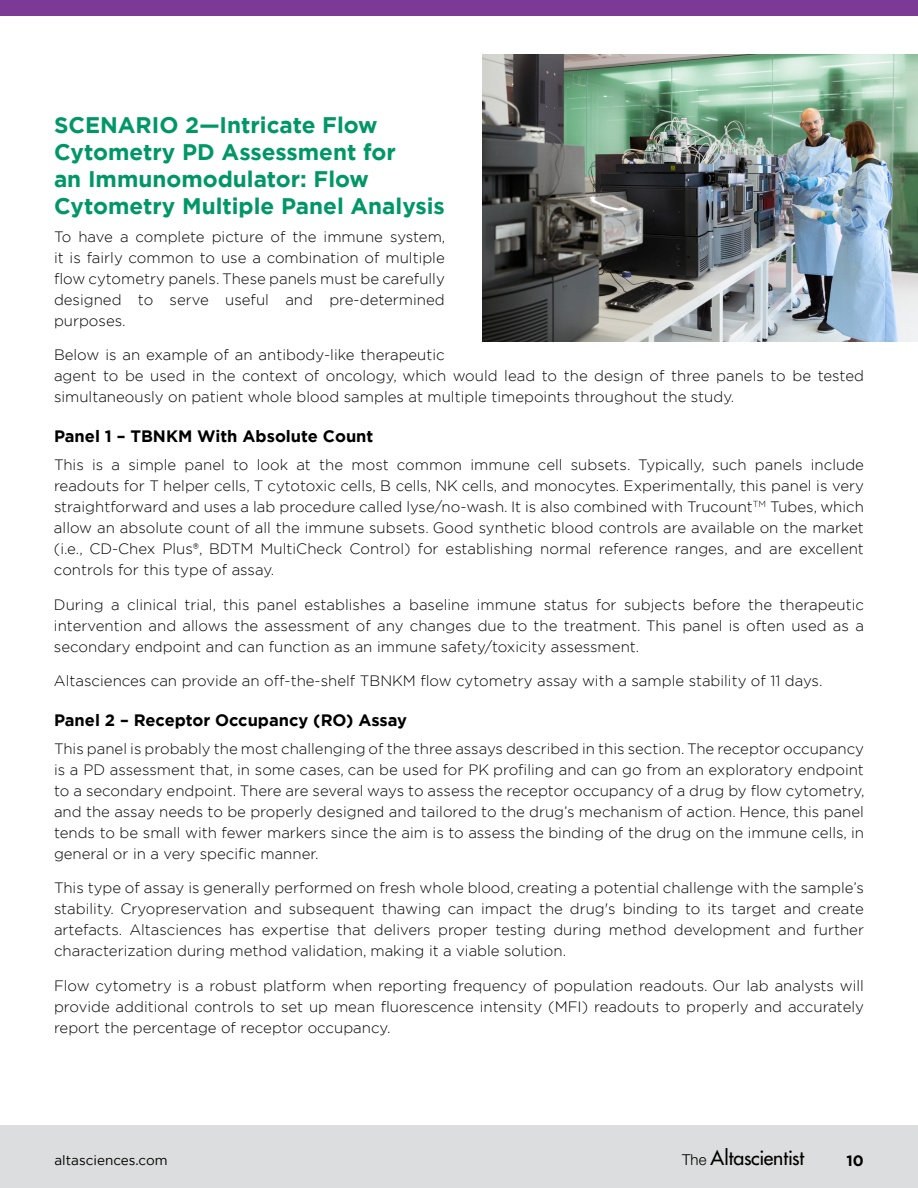
<style>
.page{position:relative;width:918px;height:1188px;background:#fff}
.page>*{position:absolute;margin:0;border:0;box-sizing:border-box;transform-origin:0 0}
.t1{font:700 22.5px/27px "Gotham";color:#009767}
.t2{font:500 19.5px "Futura Std";letter-spacing:-.01em;color:#000}
.t3{font:700 16.5px "Gotham";color:#000}
.t4{font:300 15px/21px "Gotham";color:#000;text-align:justify}
.t5{font:700 15px "Gotham";color:#000}
.t6{font:13.5px "Gotham";color:#000}
.s1{font-family:"Helvetica Neue LT Std";font-weight:300;font-size:15px}
</style>
<div class="page">
<div style="left:0;top:1125px;width:918px;height:63px;background:#dcddde"></div>
<div style="left:0;top:0;width:918px;height:15px;background:#7c3996"></div>
<img style="left:483px;top:54px;width:435px;height:288px">
<h1 class="t1" style="left:54px;top:111px;width:392px">SCENARIO 2—Intricate Flow<br>Cytometry PD Assessment for<br>an Immunomodulator: Flow<br>Cytometry Multiple Panel Analysis</h1>
<p class="t4" style="left:54px;top:226px;width:393px">To have a complete picture of the immune system, it is fairly common to use a combination of multiple flow cytometry panels. These panels must be carefully designed to serve useful and pre-determined purposes.</p>
<p class="t4" style="left:54px;top:344px;width:811px;text-align:left">Below is an example of an antibody-like therapeutic<br>agent to be used in the context of oncology, which would lead to the design of three panels to be tested simultaneously on patient whole blood samples at multiple timepoints throughout the study.</p>
<p class="t3" style="left:54px;top:426px;width:321px">Panel 1 – TBNKM With Absolute Count</p>
<p class="t4" style="left:54px;top:454px;width:812px">This is a simple panel to look at the most common immune cell subsets. Typically, such panels include readouts for T helper cells, T cytotoxic cells, B cells, NK cells, and monocytes. Experimentally, this panel is very straightforward and uses a lab procedure called lyse/no-wash. It is also combined with Trucount<sup>TM</sup> Tubes, which allow an absolute count of all the immune subsets. Good synthetic blood controls are available on the market (i.e., CD-Chex Plus®, BDTM MultiCheck Control) for establishing normal reference ranges, and are excellent controls for this type of assay.</p>
<p class="t4" style="left:54px;top:593px;width:812px">During a clinical trial, this panel establishes a baseline immune status for subjects before the therapeutic intervention and allows the assessment of any changes due to the treatment. This panel is often used as a secondary endpoint and can function as an immune safety/toxicity assessment.</p>
<p class="t4" style="left:54px;top:670px;width:770px">Altasciences can provide an off-the-shelf TBNKM flow cytometry assay with a sample stability of 11 days.</p>
<p class="t3" style="left:54px;top:709px;width:355px">Panel 2 – Receptor Occupancy (RO) Assay</p>
<p class="t4" style="left:54px;top:738px;width:812px">This panel is probably the most challenging of the three assays described in this section. The receptor occupancy is a PD assessment that, in some cases, can be used for PK profiling and can go from an exploratory endpoint to a secondary endpoint. There are several ways to assess the receptor occupancy of a drug by flow cytometry, and the assay needs to be properly designed and tailored to the drug’s mechanism of action. Hence, this panel tends to be small with fewer markers since the aim is to assess the binding of the drug on the immune cells, in general or in a very specific manner.</p>
<p class="t4" style="left:54px;top:877px;width:812px">This type of assay is generally performed on fresh whole blood, creating a potential challenge with the sample’s stability. Cryopreservation and subsequent thawing can impact the drug's binding to its target and create artefacts. Altasciences has expertise that delivers proper testing during method development and further characterization during method validation, making it a viable solution.</p>
<p class="t4" style="left:54px;top:975px;width:812px">Flow cytometry is a robust platform when reporting frequency of population readouts. Our lab analysts will provide additional controls to set up mean fluorescence intensity (MFI) readouts to properly and accurately report the percentage of receptor occupancy.</p>
<p class="t6" style="left:54px;top:1152px;width:115px">altasciences.com</p>
<h2 class="t2" style="left:682px;top:1146px;width:123px"><span class="s1">The</span> Altascientist</h2>
<p class="t5" style="left:846px;top:1150px;width:19px">10</p>
</div>
